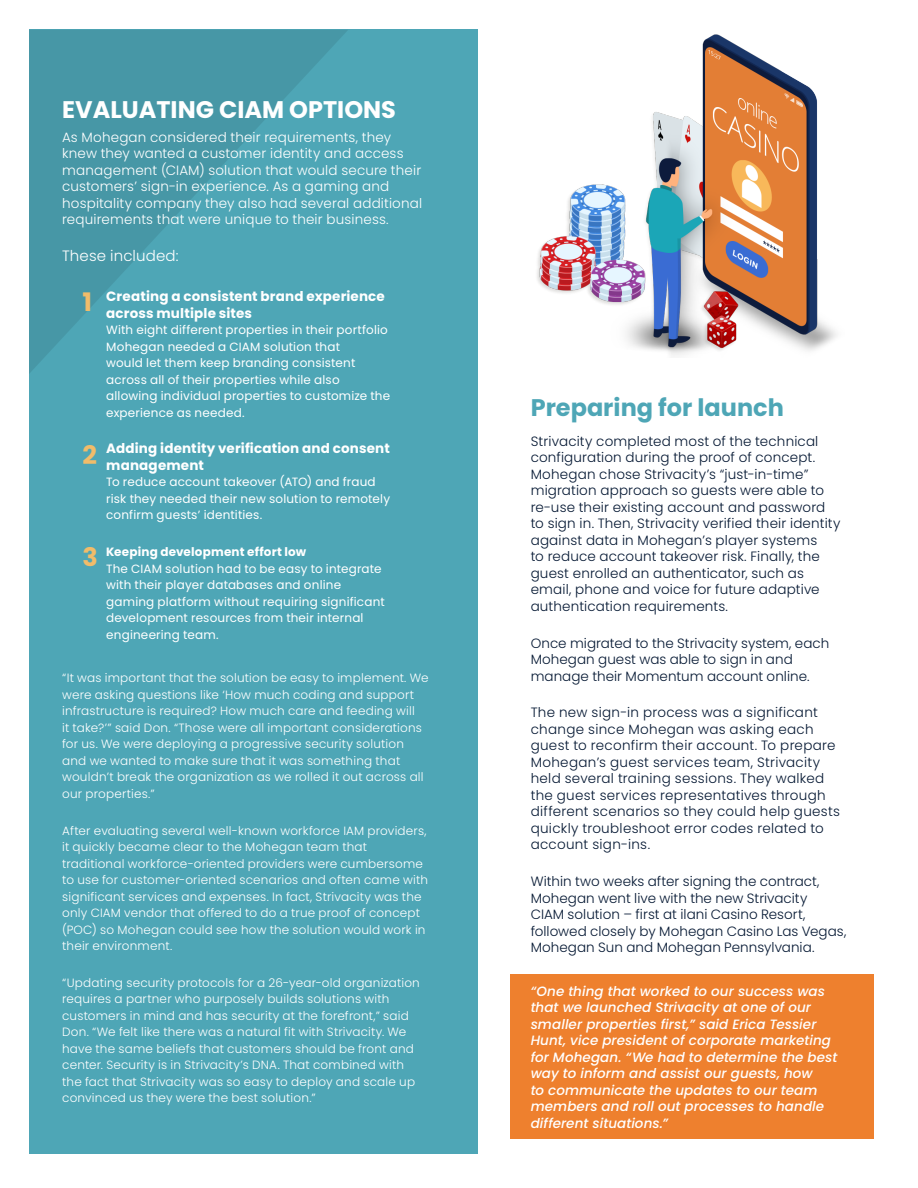
<style>
.page{position:relative;width:918px;height:1188px;background:#fff}
.page>*{position:absolute;margin:0;border:0;box-sizing:border-box;transform-origin:0 0}
.t1{font:700 25.5px "Poppins";color:#f1bc6a}
.t2{font:700 24px "Poppins";color:#fff}
.t3{font:700 24px "Poppins";color:#4ea6b6}
.Body{font:300 15px "Poppins";letter-spacing:.01em;color:#fff}
.Body-2{font:300 13.5px/16.5px "Poppins";letter-spacing:.01em;color:#061934}
.pull_quote{font:italic 500 13.5px/16.5px "Poppins";letter-spacing:.005em;color:#fff}
.Body-3{font:300 13.5px/16.5px "Poppins";letter-spacing:.01em;color:#fff}
.Body-4{font:700 13.5px/16.5px "Poppins";letter-spacing:.01em;color:#fff}
.Body-5{font:300 12px/16.5px "Poppins";letter-spacing:.015em;color:#fff}
.Body-6{font:12px/16.5px "Poppins";letter-spacing:.015em;color:#fff}
.Body-7{font:700 12px "Poppins";letter-spacing:.015em;color:#fff}
</style>
<div class="page">
<div style="left:28px;top:30px;width:449px;height:1124px;background:#4ea6b6"></div>
<svg style="left:28px;top:30px;width:319px;height:351px"></svg>
<div style="left:510px;top:975px;width:364px;height:164px;background:#ee802e"></div>
<img style="left:449px;top:29px;width:388px;height:329px">
<p class="t2" style="left:62px;top:96px;width:335px">EVALUATING CIAM OPTIONS</p>
<p class="Body-3" style="left:62px;top:129px;width:362px">As Mohegan considered their requirements, they knew they wanted a customer identity and access management (CIAM) solution that would secure their customers’ sign-in experience. As a gaming and hospitality company they also had several additional requirements that were unique to their business.</p>
<p class="Body" style="left:62px;top:247px;width:118px">These included:</p>
<p class="t1" style="left:83px;top:287px;width:11px">1</p>
<p class="Body-4" style="left:106px;top:288px;width:280px">Creating a consistent brand experience across multiple sites</p>
<p class="Body-6" style="left:106px;top:322px;width:286px">With eight different properties in their portfolio Mohegan needed a CIAM solution that<br>would let them keep branding consistent across all of their properties while also allowing individual properties to customize the experience as needed.</p>
<p class="Body-4" style="left:106px;top:441px;width:285px">Adding identity verification and consent management</p>
<p class="Body-6" style="left:106px;top:474px;width:285px">To reduce account takeover (ATO) and fraud risk they needed their new solution to remotely confirm guests’ identities.</p>
<p class="Body-7" style="left:106px;top:545px;width:202px">Keeping development effort low</p>
<p class="Body-6" style="left:106px;top:560px;width:280px">The CIAM solution had to be easy to integrate with their player databases and online gaming platform without requiring significant development resources from their internal engineering team.</p>
<p class="t1" style="left:83px;top:440px;width:16px">2</p>
<p class="t1" style="left:83px;top:542px;width:17px">3</p>
<p class="Body-5" style="left:62px;top:670px;width:368px">“It was important that the solution be easy to implement. We were asking questions like ‘How much coding and support infrastructure is required? How much care and feeding will<br>it take?’” said Don. “Those were all important considerations for us. We were deploying a progressive security solution and we wanted to make sure that it was something that wouldn’t break the organization as we rolled it out across all our properties.”</p>
<p class="Body-5" style="left:62px;top:822px;width:367px">After evaluating several well-known workforce IAM providers, it quickly became clear to the Mohegan team that traditional workforce-oriented providers were cumbersome to use for customer-oriented scenarios and often came with significant services and expenses. In fact, Strivacity was the only CIAM vendor that offered to do a true proof of concept (POC) so Mohegan could see how the solution would work in their environment.</p>
<p class="Body-5" style="left:62px;top:975px;width:359px">“Updating security protocols for a 26-year-old organization requires a partner who purposely builds solutions with customers in mind and has security at the forefront,” said Don. “We felt like there was a natural fit with Strivacity. We have the same beliefs that customers should be front and center. Security is in Strivacity’s DNA. That combined with the fact that Strivacity was so easy to deploy and scale up convinced us they were the best solution.”</p>
<p class="t3" style="left:531px;top:393px;width:255px">Preparing for launch</p>
<p class="Body-2" style="left:531px;top:433px;width:311px">Strivacity completed most of the technical configuration during the proof of concept.<br>Mohegan chose Strivacity’s “just-in-time” migration approach so guests were able to re-use their existing account and password to sign in. Then, Strivacity verified their identity against data in Mohegan’s player systems<br>to reduce account takeover risk. Finally, the guest enrolled an authenticator, such as email, phone and voice for future adaptive authentication requirements.</p>
<p class="Body-2" style="left:531px;top:635px;width:300px">Once migrated to the Strivacity system, each<br>Mohegan guest was able to sign in and manage their Momentum account online.</p>
<p class="Body-2" style="left:531px;top:704px;width:311px">The new sign-in process was a significant change since Mohegan was asking each guest to reconfirm their account. To prepare Mohegan’s guest services team, Strivacity held several training sessions. They walked the guest services representatives through different scenarios so they could help guests quickly troubleshoot error codes related to account sign-ins.</p>
<p class="Body-2" style="left:531px;top:873px;width:317px">Within two weeks after signing the contract, Mohegan went live with the new Strivacity<br>CIAM solution – first at ilani Casino Resort, followed closely by Mohegan Casino Las Vegas, Mohegan Sun and Mohegan Pennsylvania.</p>
<p class="pull_quote" style="left:531px;top:983px;width:308px">“One thing that worked to our success was that we launched Strivacity at one of our smaller properties first,” said Erica Tessier Hunt, vice president of corporate marketing for Mohegan. “We had to determine the best way to inform and assist our guests, how<br>to communicate the updates to our team members and roll out processes to handle different situations.”</p>
</div>
